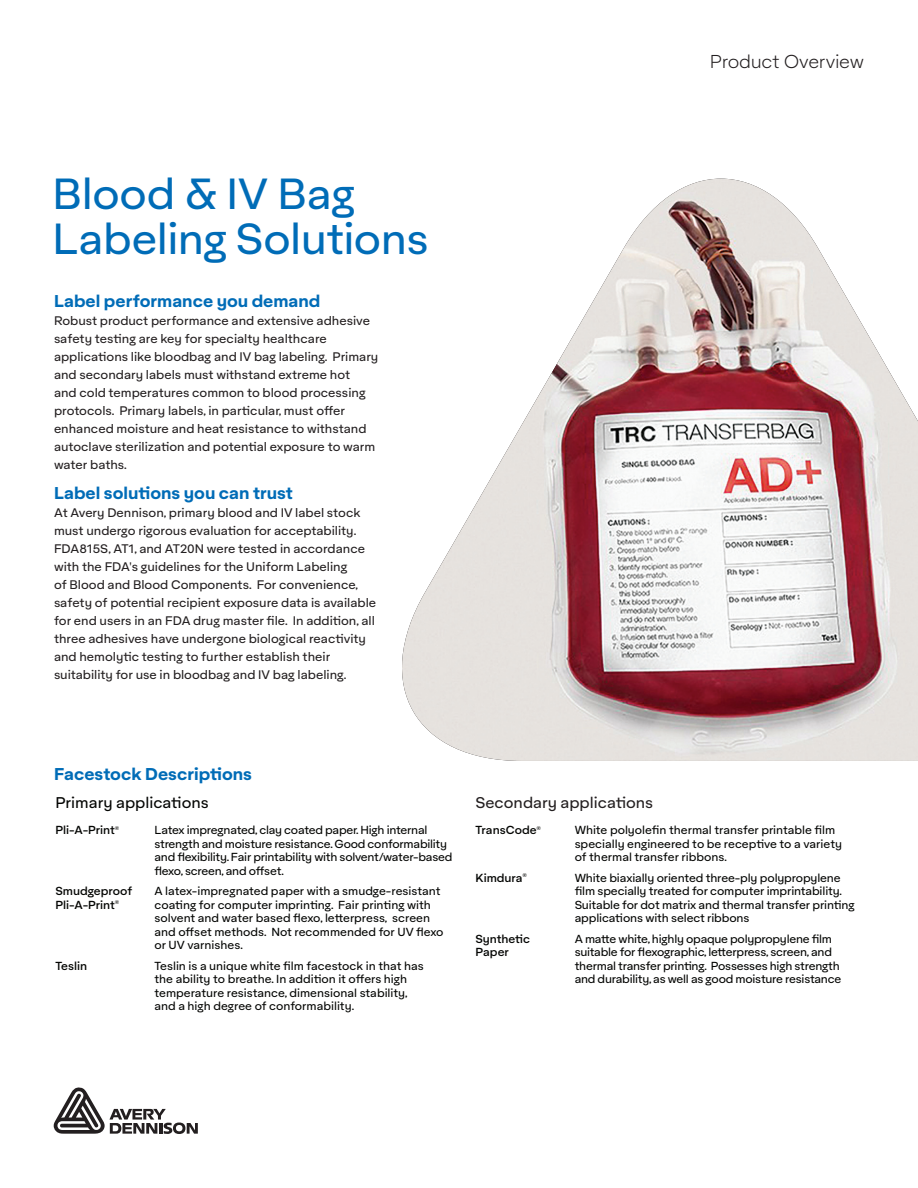
<style>
.page{position:relative;width:918px;height:1188px;background:#fff}
.page>*{position:absolute;margin:0;border:0;box-sizing:border-box;transform-origin:0 0}
.t1{font:42px/45px "Aktifo A";letter-spacing:-.01em;color:#006cb7}
.t2{font:300 18px "Aktifo A";letter-spacing:-.015em;color:#231f20}
.t3{font:700 16.5px "Aktifo A";color:#006cb7}
.t4{font:15px "Aktifo A";color:#231f20}
.t5{font:15px "Aktifo A";color:#040503}
.t6{font:12px/18px "Aktifo A";color:#231f20}
.t7{font:11.25px/13.5px "Aktifo A";letter-spacing:-.01em;color:#040503}
.t8{font:500 11.25px/13.5px "Aktifo A";color:#040503}
</style>
<div class="page">
<svg style="left:54px;top:1087px;width:144px;height:47px"></svg>
<img style="left:402px;top:179px;width:516px;height:582px">
<h2 class="t2" style="left:710px;top:50px;width:156px">Product Overview</h2>
<h1 class="t1" style="left:52px;top:170px;width:378px">Blood &amp; IV Bag<br>Labeling Solutions</h1>
<h3 class="t3" style="left:54px;top:290px;width:268px">Label performance you demand</h3>
<p class="t6" style="left:54px;top:312px;width:326px">Robust product performance and extensive adhesive safety testing are key for specialty healthcare applications like bloodbag and IV bag labeling. Primary and secondary labels must withstand extreme hot<br>and cold temperatures common to blood processing protocols. Primary labels, in particular, must offer enhanced moisture and heat resistance to withstand autoclave sterilization and potential exposure to warm water baths.</p>
<h3 class="t3" style="left:54px;top:482px;width:240px">Label solutions you can trust</h3>
<p class="t6" style="left:54px;top:503px;width:324px">At Avery Dennison, primary blood and IV label stock must undergo rigorous evaluation for acceptability.<br>FDA815S, AT1, and AT20N were tested in accordance with the FDA's guidelines for the Uniform Labeling<br>of Blood and Blood Components. For convenience, safety of potential recipient exposure data is available for end users in an FDA drug master file. In addition, all three adhesives have undergone biological reactivity and hemolytic testing to further establish their suitability for use in bloodbag and IV bag labeling.</p>
<h3 class="t3" style="left:54px;top:762px;width:200px">Facestock Descriptions</h3>
<h3 class="t5" style="left:56px;top:794px;width:155px">Primary applications</h3>
<p class="t8" style="left:56px;top:823px;width:66px">Pli-A-Print<sup>®</sup></p>
<p class="t7" style="left:154px;top:823px;width:300px">Latex impregnated, clay coated paper. High internal strength and moisture resistance. Good conformability and flexibility. Fair printability with solvent/water-based flexo, screen, and offset.</p>
<p class="t8" style="left:56px;top:884px;width:78px">Smudgeproof<br>Pli-A-Print<sup>®</sup></p>
<p class="t7" style="left:154px;top:884px;width:291px">A latex-impregnated paper with a smudge-resistant coating for computer imprinting. Fair printing with solvent and water based flexo, letterpress, screen and offset methods. Not recommended for UV flexo or UV varnishes.</p>
<p class="t8" style="left:56px;top:959px;width:33px">Teslin</p>
<p class="t7" style="left:154px;top:959px;width:271px">Teslin is a unique white film facestock in that has the ability to breathe. In addition it offers high temperature resistance, dimensional stability, and a high degree of conformability.</p>
<h3 class="t4" style="left:476px;top:794px;width:179px">Secondary applications</h3>
<p class="t8" style="left:476px;top:823px;width:67px">TransCode<sup>®</sup></p>
<p class="t7" style="left:575px;top:823px;width:269px">White polyolefin thermal transfer printable film specially engineered to be receptive to a variety of thermal transfer ribbons.</p>
<p class="t8" style="left:476px;top:871px;width:53px">Kimdura<sup>®</sup></p>
<p class="t7" style="left:575px;top:871px;width:282px">White biaxially oriented three-ply polypropylene film specially treated for computer imprintability.<br>Suitable for dot matrix and thermal transfer printing applications with select ribbons</p>
<p class="t8" style="left:476px;top:932px;width:56px">Synthetic<br>Paper</p>
<p class="t7" style="left:575px;top:932px;width:268px">A matte white, highly opaque polypropylene film suitable for flexographic, letterpress, screen, and thermal transfer printing. Possesses high strength and durability, as well as good moisture resistance</p>
</div>
